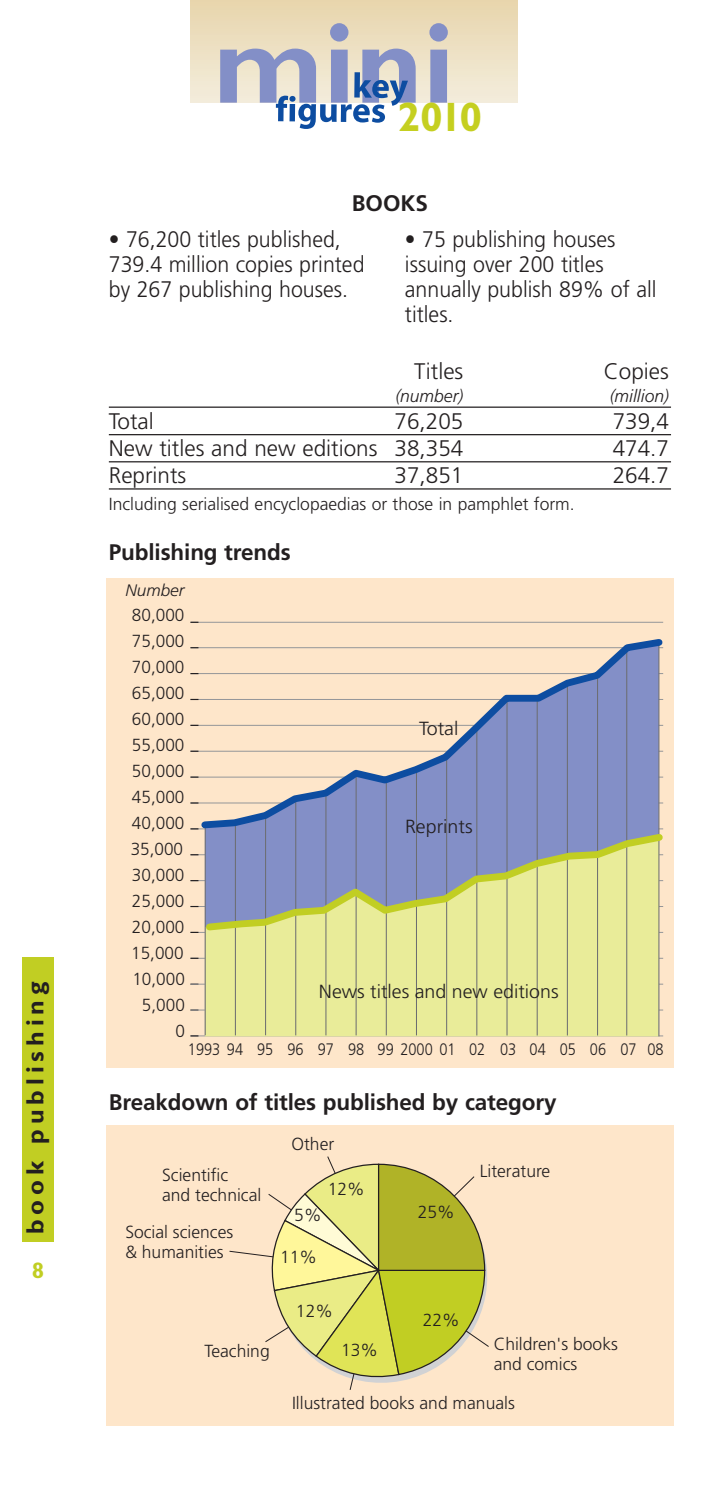
<style>
.page{position:relative;width:709px;height:1489px;background:#fff}
.page>*{position:absolute;margin:0;border:0;box-sizing:border-box;transform-origin:0 0}
.t1{font:700 41.25px "Gill Sans";color:#c5cf20}
.t2{font:700 25px "Gill Sans";letter-spacing:.2em;color:#231f20}
.t3{font:300 22.5px/25px "Frutiger";color:#231f20;scale:.95 1}
.t4{font:300 22.5px "Frutiger";color:#231f20}
.t5{font:700 22.5px "Frutiger";letter-spacing:-.005em;color:#231f20}
.t6{font:700 22.5px "Gill Sans";color:#c1ce23}
.t7{font:300 19px "Frutiger";color:#231f20}
.t8{font:300 17.5px/20px "Frutiger";color:#231f20}
.t9{font:italic 300 17.5px "Frutiger";color:#231f20}
.t10{font:300 16.75px "Frutiger";color:#231f20;scale:.88 1}
.t11{font:italic 300 16.75px "Frutiger";color:#231f20}
</style>
<div class="page">
<div style="left:22px;top:956px;width:32px;height:285px;background:#c1ce23"></div>
<div style="left:106px;top:1125px;width:567px;height:300px;background:#fee6ca"></div>
<svg style="left:229px;top:1156px;width:260px;height:234px"></svg>
<div style="left:106px;top:578px;width:567px;height:489px;background:#fee6ca"></div>
<hr style="left:190px;top:957px;width:473px;height:1px;background:#939598">
<hr style="left:190px;top:931px;width:473px;height:1px;background:#939598">
<hr style="left:190px;top:880px;width:473px;height:1px;background:#939598">
<hr style="left:190px;top:906px;width:473px;height:1px;background:#939598">
<hr style="left:190px;top:854px;width:473px;height:1px;background:#939598">
<svg style="left:190px;top:905px;width:8px;height:2px"></svg>
<svg style="left:190px;top:724px;width:7px;height:2px"></svg>
<hr style="left:190px;top:622px;width:473px;height:1px;background:#939598">
<svg style="left:190px;top:621px;width:8px;height:2px"></svg>
<hr style="left:190px;top:1035px;width:473px;height:1px;background:#939598">
<hr style="left:190px;top:1009px;width:473px;height:1px;background:#939598">
<hr style="left:190px;top:983px;width:473px;height:1px;background:#939598">
<div style="left:205px;top:934px;width:453px;height:102px;background:#e9ec99"></div>
<hr style="left:205px;top:825px;width:1px;height:210px;background:#6c6d70">
<hr style="left:235px;top:823px;width:1px;height:212px;background:#6c6d70">
<hr style="left:265px;top:814px;width:1px;height:221px;background:#6c6d70">
<hr style="left:295px;top:798px;width:1px;height:237px;background:#6c6d70">
<hr style="left:325px;top:792px;width:1px;height:243px;background:#6c6d70">
<hr style="left:356px;top:773px;width:1px;height:262px;background:#6c6d70">
<hr style="left:386px;top:780px;width:1px;height:255px;background:#6c6d70">
<hr style="left:416px;top:769px;width:1px;height:266px;background:#6c6d70">
<hr style="left:537px;top:699px;width:1px;height:336px;background:#6c6d70">
<hr style="left:567px;top:683px;width:1px;height:352px;background:#6c6d70">
<hr style="left:476px;top:725px;width:1px;height:310px;background:#6c6d70">
<hr style="left:506px;top:697px;width:1px;height:338px;background:#6c6d70">
<hr style="left:597px;top:675px;width:1px;height:360px;background:#6c6d70">
<hr style="left:626px;top:647px;width:1px;height:388px;background:#6c6d70">
<hr style="left:446px;top:755px;width:1px;height:280px;background:#6c6d70">
<hr style="left:658px;top:642px;width:1px;height:394px;background:#6c6d70">
<svg style="left:197px;top:639px;width:466px;height:191px"></svg>
<svg style="left:202px;top:829px;width:461px;height:105px"></svg>
<hr style="left:109px;top:406px;width:562px;height:2px;background:#231f20">
<hr style="left:109px;top:434px;width:562px;height:1px;background:#231f20">
<hr style="left:109px;top:461px;width:562px;height:1px;background:#231f20">
<hr style="left:109px;top:488px;width:562px;height:1px;background:#231f20">
<div style="left:191px;top:0;width:326px;height:103px;background:linear-gradient(to bottom,#e8d5ac,#f2ecdc)"></div>
<svg style="left:429px;top:23px;width:19px;height:80px"></svg>
<svg style="left:220px;top:23px;width:195px;height:106px"></svg>
<h2 class="t2" style="left:25px;top:1234px;width:254px;rotate:-90deg">book publishing</h2>
<p class="t6" style="left:32px;top:1261px;width:14px">8</p>
<h1 class="t1" style="left:397px;top:102px;width:86px">2010</h1>
<p class="t5" style="left:352px;top:194px;width:78px">BOOKS</p>
<p class="t3" style="left:109px;top:228px;width:271px">• 76,200 titles published,<br>739.4 million copies printed by 267 publishing houses.</p>
<p class="t3" style="left:405px;top:228px;width:266px">• 75 publishing houses issuing over 200 titles annually publish 89% of all titles.</p>
<p class="t4" style="left:414px;top:362px;width:51px">Titles</p>
<p class="t4" style="left:604px;top:362px;width:66px">Copies</p>
<p class="t9" style="left:395px;top:388px;width:69px">(number)</p>
<p class="t9" style="left:609px;top:388px;width:61px">(million)</p>
<p class="t4" style="left:109px;top:412px;width:46px">Total</p>
<p class="t4" style="left:394px;top:412px;width:70px">76,205</p>
<p class="t4" style="left:612px;top:412px;width:58px">739,4</p>
<p class="t4" style="left:109px;top:439px;width:356px">New titles and new editions 38,354</p>
<p class="t4" style="left:612px;top:439px;width:58px">474.7</p>
<p class="t4" style="left:109px;top:466px;width:79px">Reprints</p>
<p class="t4" style="left:394px;top:466px;width:70px">37,851</p>
<p class="t4" style="left:612px;top:466px;width:58px">264.7</p>
<p class="t8" style="left:109px;top:495px;width:467px">Including serialised encyclopaedias or those in pamphlet form.</p>
<p class="t5" style="left:109px;top:543px;width:183px">Publishing trends</p>
<p class="t11" style="left:125px;top:584px;width:61px">Number</p>
<p class="t8" style="left:132px;top:606px;width:54px">80,000</p>
<p class="t8" style="left:132px;top:632px;width:54px">75,000</p>
<p class="t8" style="left:132px;top:658px;width:54px">70,000</p>
<p class="t8" style="left:132px;top:684px;width:54px">65,000</p>
<p class="t8" style="left:132px;top:710px;width:54px">60,000</p>
<p class="t8" style="left:132px;top:736px;width:54px">55,000</p>
<p class="t8" style="left:132px;top:762px;width:54px">50,000</p>
<p class="t8" style="left:132px;top:788px;width:54px">45,000</p>
<p class="t8" style="left:132px;top:814px;width:54px">40,000</p>
<p class="t8" style="left:131px;top:840px;width:54px">35,000</p>
<p class="t8" style="left:132px;top:866px;width:54px">30,000</p>
<p class="t8" style="left:132px;top:892px;width:54px">25,000</p>
<p class="t8" style="left:132px;top:918px;width:54px">20,000</p>
<p class="t8" style="left:131px;top:944px;width:54px">15,000</p>
<p class="t8" style="left:132px;top:967px;width:54px;line-height:26px;text-align:center">10,000<br>5,000</p>
<p class="t8" style="left:175px;top:1021px;width:11px">0</p>
<p class="t7" style="left:419px;top:721px;width:41px">Total</p>
<p class="t7" style="left:405px;top:819px;width:69px">Reprints</p>
<p class="t7" style="left:319px;top:984px;width:241px">News titles and new editions</p>
<p class="t10" style="left:188px;top:1041px;width:542px">1993 94 95 96 97 98 99 2000 01 02 03 04 05 06 07 08</p>
<p class="t5" style="left:109px;top:1092px;width:449px">Breakdown of titles published by category</p>
<p class="t8" style="left:291px;top:1135px;width:44px">Other</p>
<p class="t8" style="left:162px;top:1166px;width:101px">Scientific<br>and technical</p>
<p class="t8" style="left:479px;top:1162px;width:72px">Literature</p>
<p class="t8" style="left:328px;top:1180px;width:38px">12%</p>
<p class="t8" style="left:125px;top:1222px;width:109px">Social sciences &amp; humanities</p>
<p class="t8" style="left:294px;top:1206px;width:29px">5%</p>
<p class="t8" style="left:280px;top:1248px;width:38px">11%</p>
<p class="t8" style="left:417px;top:1203px;width:38px">25%</p>
<p class="t8" style="left:205px;top:1342px;width:67px">Teaching</p>
<p class="t8" style="left:296px;top:1301px;width:38px">12%</p>
<p class="t8" style="left:341px;top:1341px;width:38px">13%</p>
<p class="t8" style="left:423px;top:1311px;width:38px">22%</p>
<p class="t8" style="left:493px;top:1334px;width:126px">Children's books and comics</p>
<p class="t8" style="left:292px;top:1394px;width:224px">Illustrated books and manuals</p>
</div>
